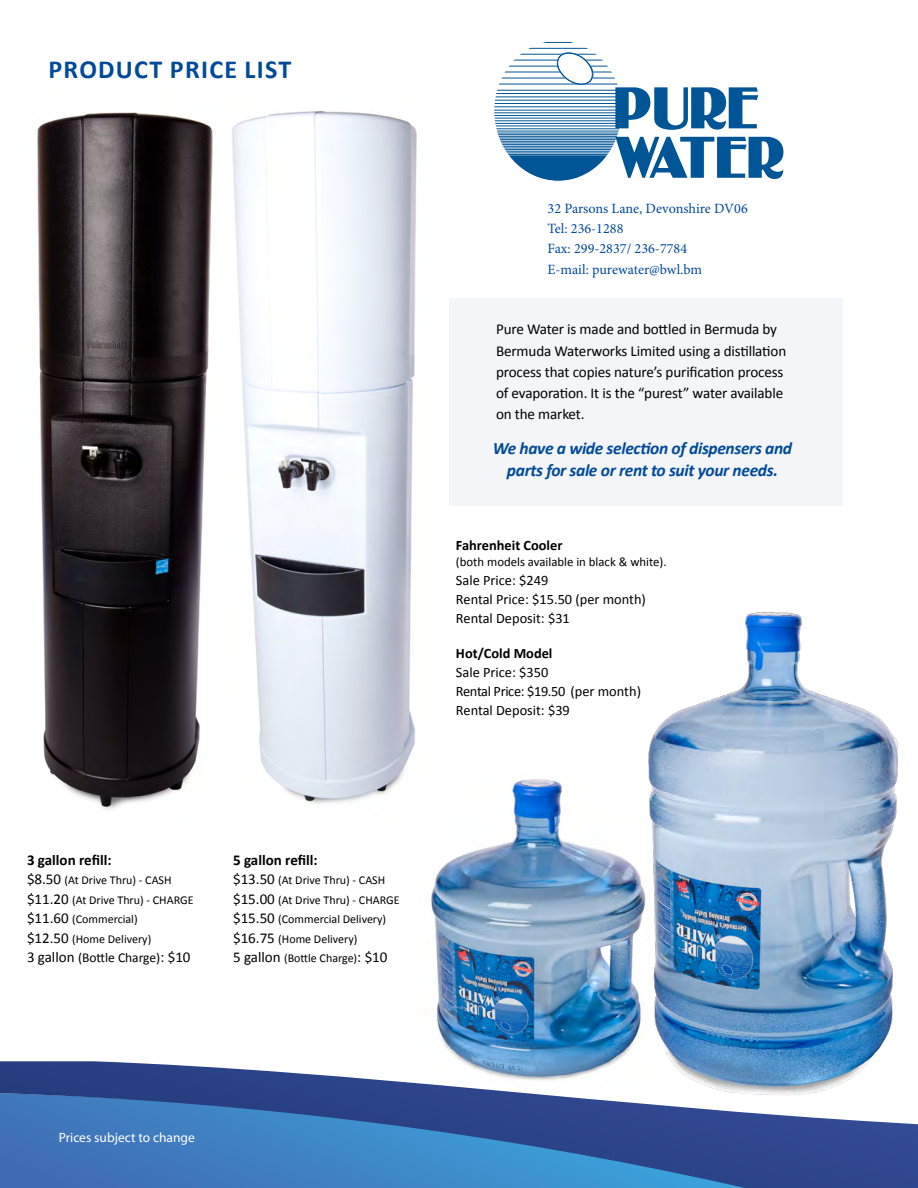
<style>
.page{position:relative;width:918px;height:1188px;background:#fff}
.page>*{position:absolute;margin:0;border:0;box-sizing:border-box;transform-origin:0 0}
.t1{font:700 26.1px "Calibri";letter-spacing:.05em;color:#004a99}
.t2{font:italic 700 17.4px/22.2px "Calibri";letter-spacing:-.02em;color:#004a99;text-align:center}
.t3{font:15.15px/21.1px "Calibri";letter-spacing:-.01em;color:#000}
.t4{font:700 15px "Calibri";color:#000}
.t5{font:14.4px/19.2px "Calibri";color:#000}
.t6{font:700 14.4px "Calibri";color:#000}
.t7{font:14.1px/20.2px "Minion Pro";color:#004a99}
.t8{font:13.5px "Calibri";color:#000}
.t9{font:13.5px "Myriad Pro";color:#fff}
.t10{font:12.75px "Calibri";color:#000}
.t11{font:12px/19.5px "Calibri";color:#000}
.s1{font-size:15px}
</style>
<div class="page">
<img style="left:431px;top:779px;width:210px;height:282px">
<svg style="left:0;top:1061px;width:918px;height:127px;background:#4e76b0"></svg>
<img style="left:641px;top:612px;width:272px;height:488px">
<img style="left:232px;top:111px;width:185px;height:693px">
<div style="left:449px;top:299px;width:394px;height:207px;background:#f3f5f9"></div>
<img style="left:37px;top:112px;width:176px;height:698px">
<svg style="left:494px;top:42px;width:290px;height:140px"></svg>
<h1 class="t1" style="left:48px;top:53px;width:245px">PRODUCT PRICE LIST</h1>
<p class="t4" style="left:27px;top:850px;width:86px">3 gallon refill:</p>
<p class="t11" style="left:27px;top:871px;width:168px"><span class="s1">$8.50</span> (At Drive Thru) - CASH <span class="s1">$11.20</span> (At Drive Thru) - CHARGE <span class="s1">$11.60</span> (Commercial)<br><span class="s1">$12.50</span> (Home Delivery)</p>
<p class="t8" style="left:27px;top:949px;width:165px"><span class="s1">3 gallon</span> (Bottle Charge)<span class="s1">: $10</span></p>
<p class="t4" style="left:233px;top:850px;width:86px">5 gallon refill:</p>
<p class="t11" style="left:233px;top:871px;width:168px"><span class="s1">$13.50</span> (At Drive Thru) - CASH <span class="s1">$15.00</span> (At Drive Thru) - CHARGE <span class="s1">$15.50</span> (Commercial Delivery) <span class="s1">$16.75</span> (Home Delivery)<br><span class="s1">5 gallon</span> (Bottle Charge)<span class="s1">: $10</span></p>
<p class="t7" style="left:548px;top:198px;width:202px">32 Parsons Lane, Devonshire DV06<br>Tel: 236-1288<br>Fax: 299-2837/ 236-7784<br>E-mail: purewater@bwl.bm</p>
<p class="t3" style="left:496px;top:319px;width:292px">Pure Water is made and bottled in Bermuda by Bermuda Waterworks Limited using a distillation process that copies nature’s purification process of evaporation. It is the “purest” water available on the market.</p>
<h2 class="t2" style="left:493px;top:436px;width:301px">We have a wide selection of dispensers and parts for sale or rent to suit your needs.</h2>
<p class="t6" style="left:456px;top:536px;width:108px">Fahrenheit Cooler</p>
<p class="t10" style="left:456px;top:553px;width:212px">(both models available in black &amp; white).</p>
<p class="t5" style="left:456px;top:570px;width:191px">Sale Price: $249<br>Rental Price: $15.50 (per month)<br>Rental Deposit: $31</p>
<p class="t6" style="left:456px;top:644px;width:98px">Hot/Cold Model</p>
<p class="t5" style="left:456px;top:663px;width:187px">Sale Price: $350<br>Rental Price: $19.50 (per month)<br>Rental Deposit: $39</p>
<p class="t9" style="left:59px;top:1129px;width:138px">Prices subject to change</p>
</div>
